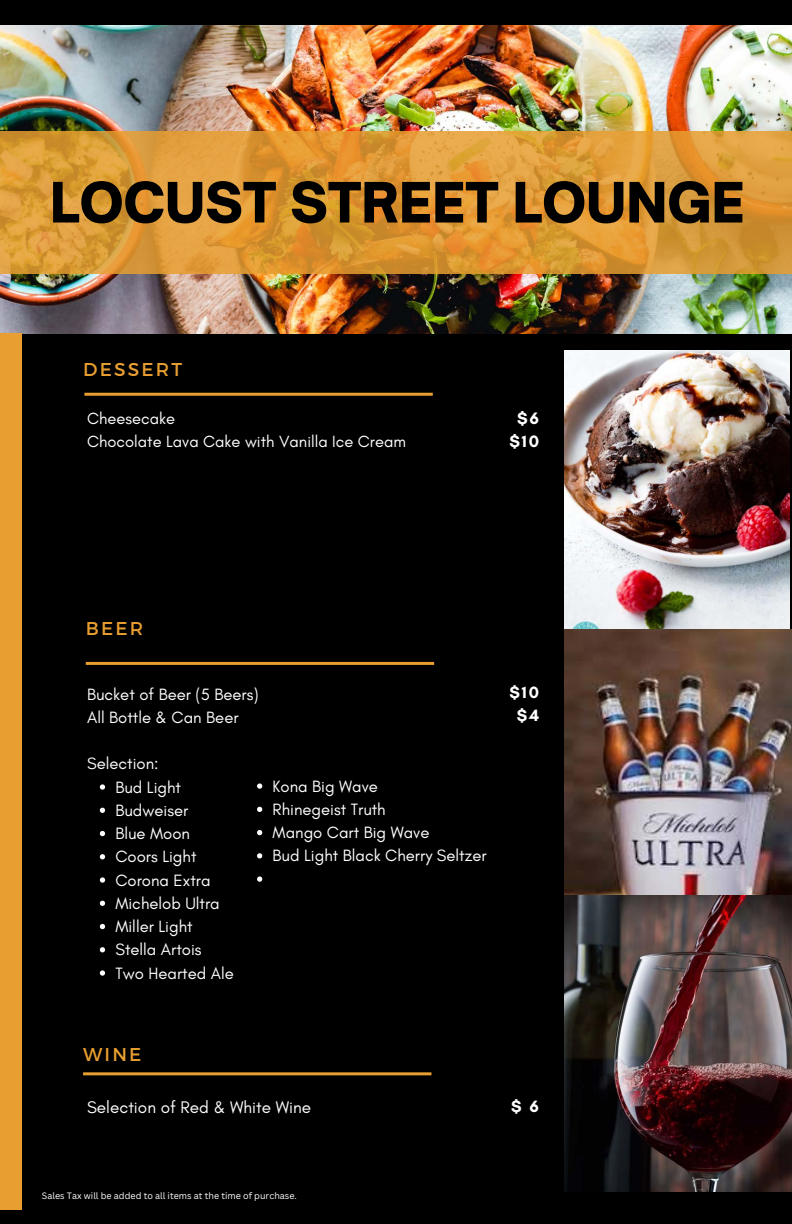
<style>
.page{position:relative;width:792px;height:1224px;background:#000}
.page>*{position:absolute;margin:0;border:0;box-sizing:border-box;transform-origin:0 0}
.t1{font:900 53.2px "Open Sauce One";color:#000}
.t2{font:18.5px "Montserrat";letter-spacing:.12em;color:#e89e30}
.t3{font:17.1px "Glacial Indifference";color:#fff}
.t4{font:700 16.9px/23px "Glacial Indifference";color:#fff;text-align:center}
.t5{font:16.7px/23.2px "Glacial Indifference";color:#fff}
.t6{font:700 16.7px/22.7px "Glacial Indifference";color:#fff;text-align:center}
.t7{font:16.5px/22.5px "Glacial Indifference";color:#fff}
.t8{font:9px "Canva Sans";color:#fff}
</style>
<div class="page">
<img style="left:0;top:26px;width:792px;height:307px">
<img style="left:565px;top:351px;width:225px;height:278px">
<img style="left:565px;top:629px;width:227px;height:562px">
<svg style="left:0;top:131px;width:792px;height:143px"></svg>
<div style="left:0;top:333px;width:22px;height:877px;background:#e89e30"></div>
<hr style="left:84px;top:393px;width:349px;height:3px;background:#e89e30">
<hr style="left:86px;top:662px;width:348px;height:3px;background:#e89e30">
<svg style="left:100px;top:784px;width:5px;height:6px"></svg>
<svg style="left:100px;top:808px;width:5px;height:5px"></svg>
<svg style="left:100px;top:831px;width:5px;height:5px"></svg>
<svg style="left:100px;top:854px;width:5px;height:5px"></svg>
<svg style="left:100px;top:877px;width:5px;height:6px"></svg>
<svg style="left:100px;top:901px;width:5px;height:5px"></svg>
<svg style="left:100px;top:924px;width:5px;height:5px"></svg>
<svg style="left:100px;top:947px;width:5px;height:5px"></svg>
<svg style="left:100px;top:970px;width:5px;height:6px"></svg>
<svg style="left:257px;top:783px;width:5px;height:6px"></svg>
<svg style="left:257px;top:807px;width:5px;height:5px"></svg>
<svg style="left:257px;top:830px;width:5px;height:5px"></svg>
<svg style="left:257px;top:853px;width:5px;height:5px"></svg>
<svg style="left:257px;top:876px;width:5px;height:6px"></svg>
<hr style="left:83px;top:1072px;width:348px;height:3px;background:#e89e30">
<h3 class="t1" style="left:50px;top:169px;width:696px">LOCUST STREET LOUNGE</h3>
<h1 class="t2" style="left:83px;top:357px;width:101px">DESSERT</h1>
<h2 class="t7" style="left:87px;top:407px;width:320px">Cheesecake<br>Chocolate Lava Cake with Vanilla Ice Cream</h2>
<h5 class="t4" style="left:509px;top:406px;width:31px">$6 $10</h5>
<h3 class="t2" style="left:86px;top:616px;width:59px">BEER</h3>
<h2 class="t5" style="left:87px;top:682px;width:173px">Bucket of Beer (5 Beers)<br>All Bottle &amp; Can Beer</h2>
<h5 class="t5" style="left:87px;top:752px;width:73px">Selection:</h5>
<h5 class="t5" style="left:115px;top:775px;width:67px">Bud Light</h5>
<p class="t5" style="left:115px;top:798px;width:74px">Budweiser</p>
<p class="t5" style="left:115px;top:822px;width:76px">Blue Moon</p>
<p class="t5" style="left:115px;top:845px;width:83px">Coors Light</p>
<p class="t5" style="left:115px;top:868px;width:97px">Corona Extra</p>
<p class="t5" style="left:115px;top:891px;width:106px">Michelob Ultra</p>
<p class="t5" style="left:115px;top:915px;width:79px">Miller Light</p>
<p class="t5" style="left:115px;top:938px;width:88px">Stella Artois</p>
<p class="t5" style="left:115px;top:961px;width:120px">Two Hearted Ale</p>
<p class="t5" style="left:273px;top:774px;width:107px">Kona Big Wave</p>
<p class="t5" style="left:273px;top:798px;width:115px">Rhinegeist Truth</p>
<p class="t5" style="left:273px;top:821px;width:158px">Mango Cart Big Wave</p>
<h2 class="t5" style="left:273px;top:844px;width:215px">Bud Light Black Cherry Seltzer</h2>
<p class="t6" style="left:510px;top:681px;width:31px">$10 $4</p>
<h4 class="t2" style="left:83px;top:1042px;width:60px">WINE</h4>
<h3 class="t3" style="left:87px;top:1096px;width:226px">Selection of Red &amp; White Wine</h3>
<p class="t6" style="left:511px;top:1095px;width:29px">$ 6</p>
<p class="t8" style="left:42px;top:1190px;width:257px">Sales Tax will be added to all items at the time of purchase.</p>
</div>
